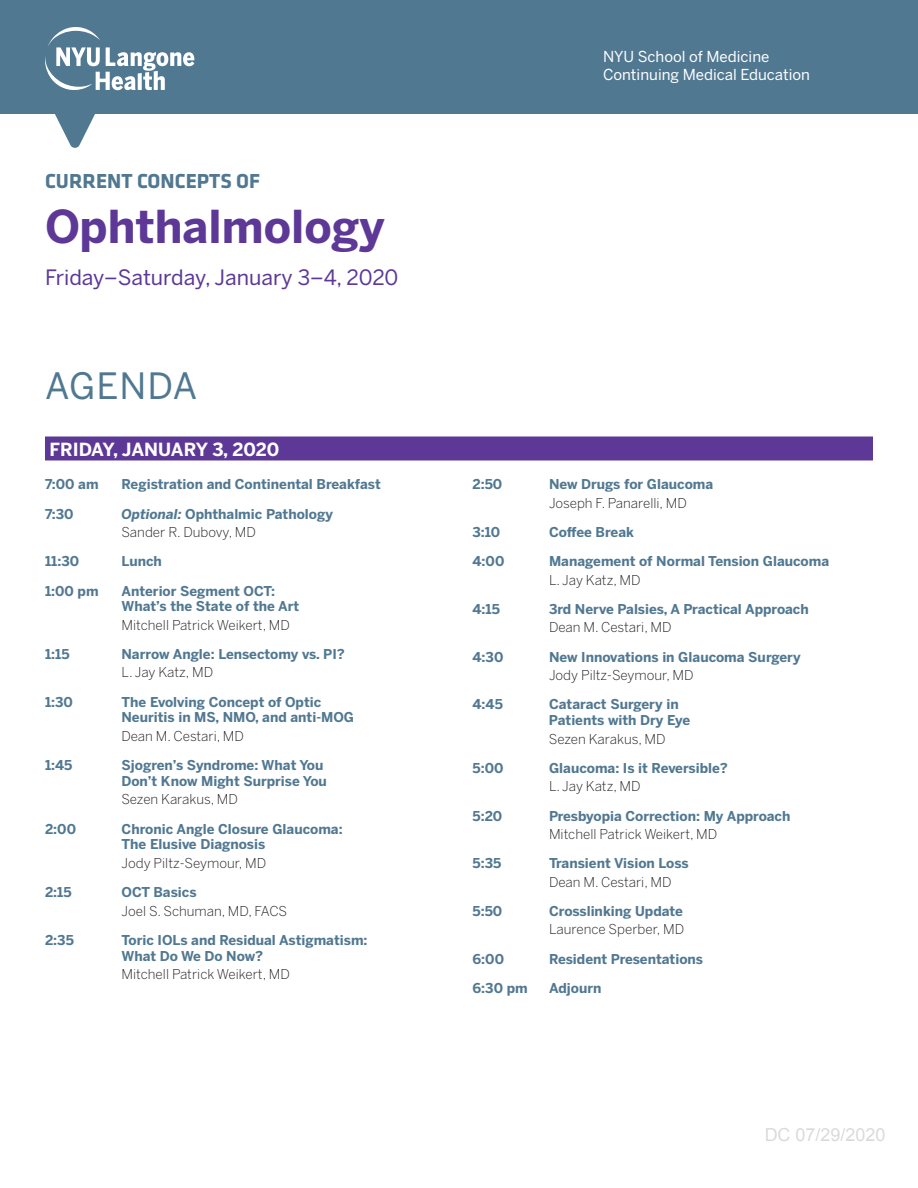
<style>
.page{position:relative;width:918px;height:1188px;background:#fff}
.page>*{position:absolute;margin:0;border:0;box-sizing:border-box;transform-origin:0 0}
.t1{font:700 45px "Benton Sans";color:#5d3896}
.t2{font:36px "Benton Sans";letter-spacing:.03em;color:#517891}
.t3{font:21px "Benton Sans";color:#5d3896}
.t4{font:700 21px "Klavika";color:#517891}
.Agenda_Date{font:700 18px "Benton Sans";letter-spacing:-.01em;color:#fff}
.t5{font:18px "Arial";color:rgb(0 0 0/.15)}
.t6{font:15px "Benton Sans";color:#fff}
.Agenda_Course{font:700 13.5px/15.8px "Benton Sans";color:#517891}
.Agenda_Speaker{font:300 13.5px "Benton Sans";color:#231f20}
.s1{font-style:italic}
</style>
<div class="page">
<div style="left:45px;top:436px;width:828px;height:24px;background:#5d3896"></div>
<div style="left:0;top:0;width:918px;height:113px;background:#517891"></div>
<svg style="left:50px;top:113px;width:50px;height:35px"></svg>
<svg style="left:45px;top:27px;width:149px;height:64px"></svg>
<p class="t4" style="left:45px;top:166px;width:216px">CURRENT CONCEPTS OF</p>
<p class="t1" style="left:45px;top:199px;width:341px">Ophthalmology</p>
<p class="t3" style="left:45px;top:265px;width:355px">Friday–Saturday, January 3–4, 2020</p>
<p class="t2" style="left:45px;top:364px;width:154px">AGENDA</p>
<p class="Agenda_Date" style="left:50px;top:438px;width:231px">FRIDAY, JANUARY 3, 2020</p>
<p class="Agenda_Course" style="left:45px;top:477px;width:55px">7:00 am</p>
<p class="Agenda_Course" style="left:122px;top:477px;width:261px">Registration and Continental Breakfast</p>
<p class="Agenda_Course" style="left:45px;top:506px;width:30px">7:30</p>
<p class="Agenda_Course" style="left:122px;top:506px;width:213px"><span class="s1">Optional:</span> Ophthalmic Pathology</p>
<p class="Agenda_Speaker" style="left:122px;top:524px;width:136px">Sander R. Dubovy, MD</p>
<p class="Agenda_Course" style="left:45px;top:554px;width:36px">11:30</p>
<p class="Agenda_Course" style="left:122px;top:554px;width:42px">Lunch</p>
<p class="Agenda_Course" style="left:45px;top:583px;width:55px">1:00 pm</p>
<p class="Agenda_Course" style="left:121px;top:583px;width:179px">Anterior Segment OCT:<br>What’s the State of the Art</p>
<p class="Agenda_Speaker" style="left:121px;top:617px;width:170px">Mitchell Patrick Weikert, MD</p>
<p class="Agenda_Course" style="left:45px;top:646px;width:26px">1:15</p>
<p class="Agenda_Course" style="left:122px;top:646px;width:225px">Narrow Angle: Lensectomy vs. PI?</p>
<p class="Agenda_Speaker" style="left:122px;top:665px;width:93px">L. Jay Katz, MD</p>
<p class="Agenda_Course" style="left:45px;top:694px;width:29px">1:30</p>
<p class="Agenda_Course" style="left:121px;top:694px;width:234px">The Evolving Concept of Optic<br>Neuritis in MS, NMO, and anti-MOG</p>
<p class="Agenda_Speaker" style="left:121px;top:728px;width:124px">Dean M. Cestari, MD</p>
<p class="Agenda_Course" style="left:45px;top:758px;width:29px">1:45</p>
<p class="Agenda_Course" style="left:121px;top:758px;width:207px">Sjogren’s Syndrome: What You<br>Don’t Know Might Surprise You</p>
<p class="Agenda_Speaker" style="left:121px;top:792px;width:118px">Sezen Karakus, MD</p>
<p class="Agenda_Course" style="left:45px;top:821px;width:33px">2:00</p>
<p class="Agenda_Course" style="left:121px;top:821px;width:223px">Chronic Angle Closure Glaucoma:<br>The Elusive Diagnosis</p>
<p class="Agenda_Speaker" style="left:121px;top:855px;width:146px">Jody Piltz-Seymour, MD</p>
<p class="Agenda_Course" style="left:45px;top:884px;width:28px">2:15</p>
<p class="Agenda_Course" style="left:122px;top:884px;width:77px">OCT Basics</p>
<p class="Agenda_Speaker" style="left:122px;top:903px;width:167px">Joel S. Schuman, MD, FACS</p>
<p class="Agenda_Course" style="left:45px;top:932px;width:30px">2:35</p>
<p class="Agenda_Course" style="left:121px;top:932px;width:248px">Toric IOLs and Residual Astigmatism:<br>What Do We Do Now?</p>
<p class="Agenda_Speaker" style="left:121px;top:966px;width:170px">Mitchell Patrick Weikert, MD</p>
<p class="t6" style="left:603px;top:47px;width:168px">NYU School of Medicine</p>
<p class="t6" style="left:603px;top:65px;width:209px">Continuing Medical Education</p>
<p class="Agenda_Course" style="left:472px;top:477px;width:31px">2:50</p>
<p class="Agenda_Course" style="left:549px;top:477px;width:166px">New Drugs for Glaucoma</p>
<p class="Agenda_Speaker" style="left:549px;top:495px;width:139px">Joseph F. Panarelli, MD</p>
<p class="Agenda_Course" style="left:472px;top:524px;width:29px">3:10</p>
<p class="Agenda_Course" style="left:549px;top:524px;width:87px">Coffee Break</p>
<p class="Agenda_Course" style="left:472px;top:554px;width:33px">4:00</p>
<p class="Agenda_Course" style="left:549px;top:554px;width:282px">Management of Normal Tension Glaucoma</p>
<p class="Agenda_Speaker" style="left:549px;top:572px;width:93px">L. Jay Katz, MD</p>
<p class="Agenda_Course" style="left:472px;top:601px;width:29px">4:15</p>
<p class="Agenda_Course" style="left:549px;top:601px;width:261px">3rd Nerve Palsies, A Practical Approach</p>
<p class="Agenda_Speaker" style="left:549px;top:620px;width:124px">Dean M. Cestari, MD</p>
<p class="Agenda_Course" style="left:472px;top:649px;width:32px">4:30</p>
<p class="Agenda_Course" style="left:549px;top:649px;width:253px">New Innovations in Glaucoma Surgery</p>
<p class="Agenda_Speaker" style="left:549px;top:667px;width:146px">Jody Piltz-Seymour, MD</p>
<p class="Agenda_Course" style="left:472px;top:697px;width:32px">4:45</p>
<p class="Agenda_Course" style="left:549px;top:697px;width:143px">Cataract Surgery in<br>Patients with Dry Eye</p>
<p class="Agenda_Speaker" style="left:549px;top:731px;width:118px">Sezen Karakus, MD</p>
<p class="Agenda_Course" style="left:472px;top:760px;width:32px">5:00</p>
<p class="Agenda_Course" style="left:549px;top:760px;width:180px">Glaucoma: Is it Reversible?</p>
<p class="Agenda_Speaker" style="left:549px;top:778px;width:93px">L. Jay Katz, MD</p>
<p class="Agenda_Course" style="left:472px;top:808px;width:31px">5:20</p>
<p class="Agenda_Course" style="left:549px;top:808px;width:243px">Presbyopia Correction: My Approach</p>
<p class="Agenda_Speaker" style="left:549px;top:826px;width:170px">Mitchell Patrick Weikert, MD</p>
<p class="Agenda_Course" style="left:472px;top:856px;width:30px">5:35</p>
<p class="Agenda_Course" style="left:549px;top:856px;width:141px">Transient Vision Loss</p>
<p class="Agenda_Speaker" style="left:549px;top:874px;width:124px">Dean M. Cestari, MD</p>
<p class="Agenda_Course" style="left:472px;top:903px;width:31px">5:50</p>
<p class="Agenda_Course" style="left:549px;top:903px;width:136px">Crosslinking Update</p>
<p class="Agenda_Speaker" style="left:549px;top:922px;width:137px">Laurence Sperber, MD</p>
<p class="Agenda_Course" style="left:472px;top:951px;width:33px">6:00</p>
<p class="Agenda_Course" style="left:549px;top:951px;width:156px">Resident Presentations</p>
<p class="Agenda_Course" style="left:472px;top:980px;width:57px">6:30 pm</p>
<p class="Agenda_Course" style="left:549px;top:980px;width:54px">Adjourn</p>
<h3 class="t5" style="left:765px;top:1123px;width:123px">DC 07/29/2020</h3>
</div>
